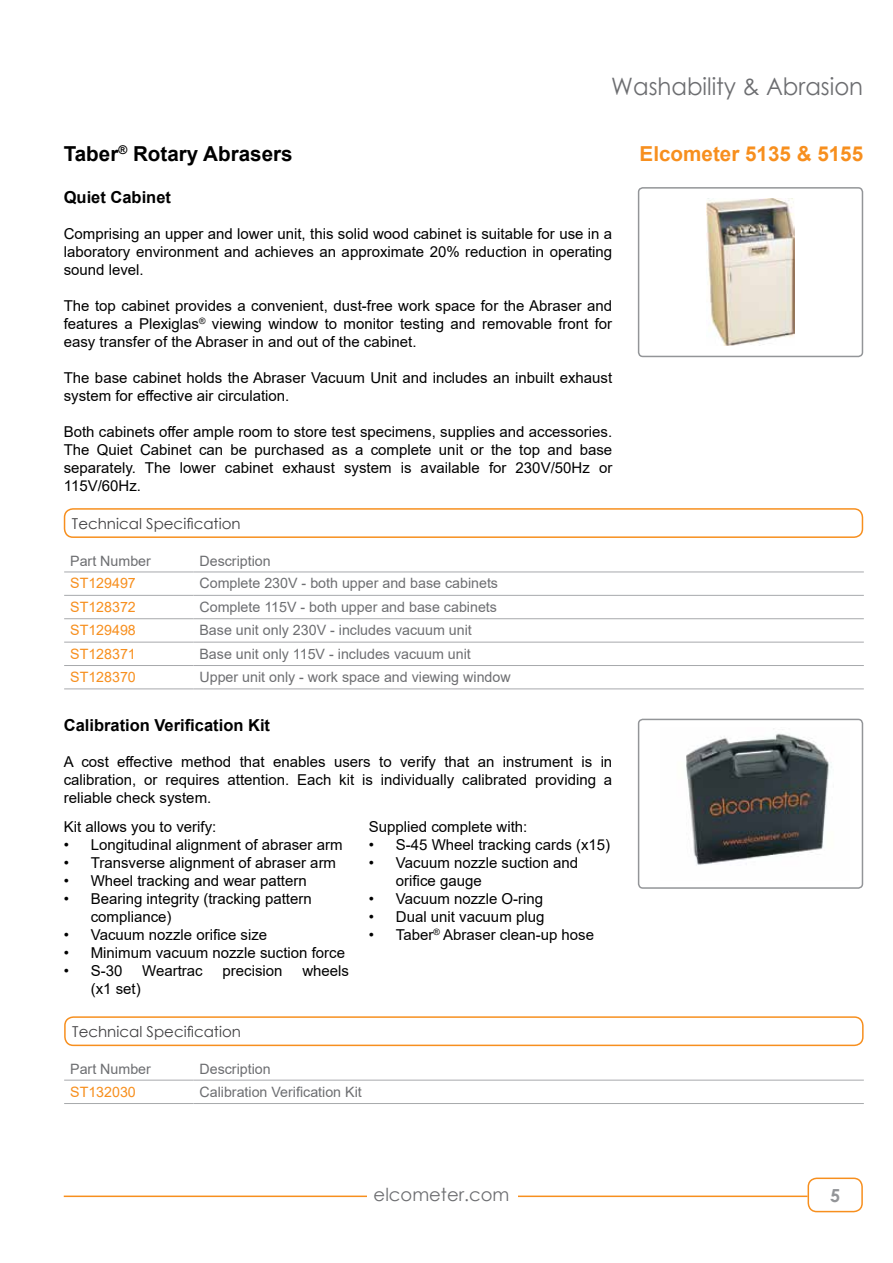
<style>
.page{position:relative;width:893px;height:1263px;background:#fff}
.page>*{position:absolute;margin:0;border:0;box-sizing:border-box;transform-origin:0 0}
.t1{font:24px "Century Gothic";color:#6d6e71;scale:.95 1}
.t2{font:700 20.7px "Arial";color:#000}
.t3{font:700 20.7px "Arial";color:#f78f1e}
.t4{font:18px "Century Gothic";color:#6d6e71}
.t5{font:700 18px "Century Gothic";color:#939598}
.t6{font:700 16.5px "Arial";color:#000}
.t7{font:15px/18px "Arial";color:#000;text-align:justify}
.t8{font:15px "Century Gothic";color:#414042}
.t9{font:14.25px "Arial";color:#6d6e71}
.t10{font:14.25px "Arial";color:#f78f1e}
</style>
<div class="page">
<div style="left:807px;top:1177px;width:56px;height:35px;border:2px solid #f78f1e;border-radius:9px"></div>
<hr style="left:64px;top:1195px;width:743px;height:2px;background:#f78f1e">
<div style="left:367px;top:1177px;width:150px;height:48px;background:#fff"></div>
<img style="left:707px;top:199px;width:87px;height:146px">
<div style="left:638px;top:187px;width:225px;height:170px;border:2px solid #939598;border-radius:4px"></div>
<hr style="left:64px;top:572px;width:129px;height:1px;background:#a7a9ac">
<hr style="left:193px;top:572px;width:671px;height:1px;background:#a7a9ac">
<hr style="left:64px;top:595px;width:129px;height:1px;background:#a7a9ac">
<hr style="left:193px;top:595px;width:671px;height:1px;background:#a7a9ac">
<hr style="left:64px;top:618px;width:129px;height:1px;background:#a7a9ac">
<hr style="left:193px;top:618px;width:671px;height:1px;background:#a7a9ac">
<hr style="left:64px;top:642px;width:129px;height:1px;background:#a7a9ac">
<hr style="left:193px;top:642px;width:671px;height:1px;background:#a7a9ac">
<hr style="left:64px;top:665px;width:129px;height:1px;background:#a7a9ac">
<hr style="left:193px;top:665px;width:671px;height:1px;background:#a7a9ac">
<hr style="left:64px;top:689px;width:129px;height:1px;background:#a7a9ac">
<hr style="left:193px;top:689px;width:671px;height:1px;background:#a7a9ac">
<div style="left:64px;top:508px;width:799px;height:30px;border:2px solid #f78f1e;border-radius:9px"></div>
<img style="left:686px;top:728px;width:146px;height:137px">
<div style="left:638px;top:719px;width:225px;height:170px;border:2px solid #939598;border-radius:4px"></div>
<hr style="left:64px;top:1080px;width:129px;height:1px;background:#a7a9ac">
<hr style="left:193px;top:1080px;width:671px;height:1px;background:#a7a9ac">
<hr style="left:64px;top:1103px;width:129px;height:1px;background:#a7a9ac">
<hr style="left:193px;top:1103px;width:671px;height:1px;background:#a7a9ac">
<div style="left:64px;top:1016px;width:800px;height:30px;border:2px solid #f78f1e;border-radius:9px"></div>
<h1 class="t1" style="left:611px;top:70px;width:267px">Washability &amp; Abrasion</h1>
<h2 class="t2" style="left:64px;top:139px;width:230px">Taber<sup>®</sup> Rotary Abrasers</h2>
<h2 class="t3" style="left:640px;top:139px;width:225px">Elcometer 5135 &amp; 5155</h2>
<p class="t6" style="left:64px;top:186px;width:109px">Quiet Cabinet</p>
<p class="t7" style="left:64px;top:225px;width:550px">Comprising an upper and lower unit, this solid wood cabinet is suitable for use in a laboratory environment and achieves an approximate 20% reduction in operating sound level.</p>
<p class="t7" style="left:64px;top:297px;width:550px">The top cabinet provides a convenient, dust-free work space for the Abraser and features a Plexiglas<sup>®</sup> viewing window to monitor testing and removable front for easy transfer of the Abraser in and out of the cabinet.</p>
<p class="t7" style="left:64px;top:369px;width:550px">The base cabinet holds the Abraser Vacuum Unit and includes an inbuilt exhaust system for effective air circulation.</p>
<p class="t7" style="left:64px;top:423px;width:550px">Both cabinets offer ample room to store test specimens, supplies and accessories.<br>The Quiet Cabinet can be purchased as a complete unit or the top and base separately. The lower cabinet exhaust system is available for 230V/50Hz or 115V/60Hz.</p>
<p class="t8" style="left:72px;top:513px;width:170px">Technical Specification</p>
<p class="t9" style="left:70px;top:551px;width:82px">Part Number</p>
<p class="t9" style="left:199px;top:551px;width:73px">Description</p>
<p class="t10" style="left:70px;top:573px;width:67px">ST129497</p>
<p class="t9" style="left:199px;top:573px;width:300px">Complete 230V - both upper and base cabinets</p>
<p class="t10" style="left:70px;top:597px;width:67px">ST128372</p>
<p class="t9" style="left:199px;top:597px;width:299px">Complete 115V - both upper and base cabinets</p>
<p class="t10" style="left:70px;top:620px;width:67px">ST129498</p>
<p class="t9" style="left:199px;top:620px;width:274px">Base unit only 230V - includes vacuum unit</p>
<p class="t10" style="left:70px;top:644px;width:67px">ST128371</p>
<p class="t9" style="left:199px;top:644px;width:273px">Base unit only 115V - includes vacuum unit</p>
<p class="t10" style="left:70px;top:667px;width:67px">ST128370</p>
<p class="t9" style="left:199px;top:667px;width:313px">Upper unit only - work space and viewing window</p>
<p class="t6" style="left:64px;top:713px;width:208px">Calibration Verification Kit</p>
<p class="t7" style="left:64px;top:752px;width:550px">A cost effective method that enables users to verify that an instrument is in calibration, or requires attention. Each kit is individually calibrated providing a reliable check system.</p>
<p class="t7" style="left:64px;top:817px;width:154px">Kit allows you to verify:</p>
<p class="t7" style="left:64px;top:835px;width:280px">• Longitudinal alignment of abraser arm</p>
<p class="t7" style="left:64px;top:853px;width:274px">• Transverse alignment of abraser arm</p>
<p class="t7" style="left:64px;top:871px;width:244px">• Wheel tracking and wear pattern</p>
<p class="t7" style="left:91px;top:889px;width:222px;text-indent:-27px">• Bearing integrity (tracking pattern compliance)</p>
<p class="t7" style="left:64px;top:925px;width:205px">• Vacuum nozzle orifice size</p>
<p class="t7" style="left:64px;top:943px;width:283px">• Minimum vacuum nozzle suction force</p>
<p class="t7" style="left:64px;top:961px;width:60px">• S-30</p>
<p class="t7" style="left:142px;top:961px;width:62px">Weartrac</p>
<p class="t7" style="left:223px;top:961px;width:62px">precision</p>
<p class="t7" style="left:302px;top:961px;width:48px">wheels</p>
<p class="t7" style="left:91px;top:979px;width:52px">(x1 set)</p>
<p class="t8" style="left:72px;top:1021px;width:170px">Technical Specification</p>
<p class="t7" style="left:369px;top:817px;width:160px">Supplied complete with:</p>
<p class="t7" style="left:369px;top:835px;width:243px">• S-45 Wheel tracking cards (x15)</p>
<p class="t7" style="left:396px;top:853px;width:184px;text-indent:-27px">• Vacuum nozzle suction and orifice gauge</p>
<p class="t7" style="left:369px;top:889px;width:176px">• Vacuum nozzle O-ring</p>
<p class="t7" style="left:369px;top:907px;width:177px">• Dual unit vacuum plug</p>
<p class="t7" style="left:369px;top:925px;width:227px">• Taber<sup>®</sup> Abraser clean-up hose</p>
<p class="t9" style="left:70px;top:1059px;width:82px">Part Number</p>
<p class="t9" style="left:199px;top:1059px;width:73px">Description</p>
<p class="t10" style="left:70px;top:1082px;width:67px">ST132030</p>
<p class="t9" style="left:199px;top:1082px;width:164px">Calibration Verification Kit</p>
<p class="t4" style="left:374px;top:1181px;width:137px">elcometer.com</p>
<p class="t5" style="left:830px;top:1181px;width:12px">5</p>
</div>
